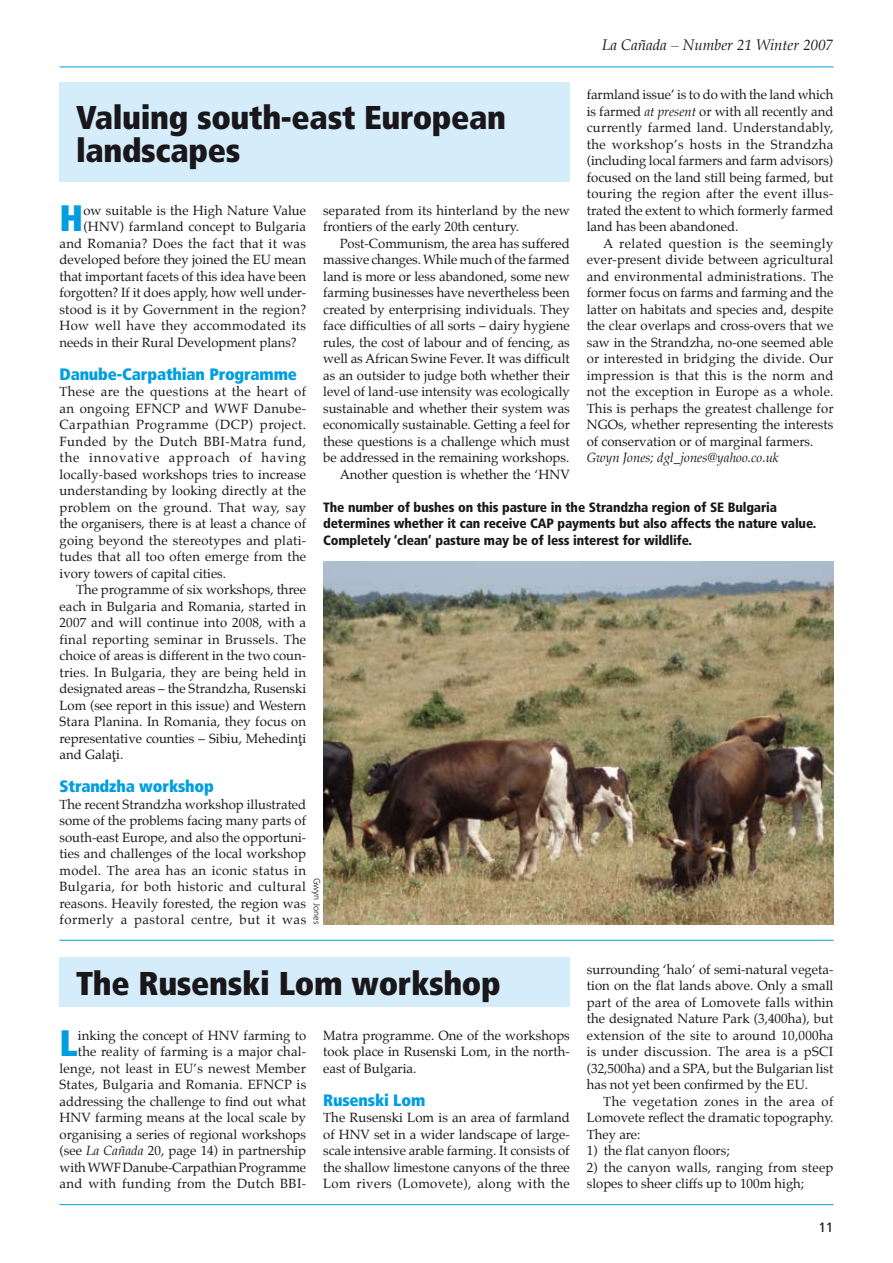
<style>
.page{position:relative;width:893px;height:1263px;background:#fff}
.page>*{position:absolute;margin:0;border:0;box-sizing:border-box;transform-origin:0 0}
.t1{font:900 condensed 36.75px "Frutiger";color:#009ee0}
.t2{font:900 condensed 33px/33px "Frutiger";letter-spacing:-.01em;color:#1a171b}
.t3{font:900 condensed 16.5px "Frutiger";letter-spacing:-.01em;color:#009ee0}
.t4{font:italic 15px "Palatino";color:#1a171b}
.t5{font:900 condensed 13.5px/16.5px "Frutiger";letter-spacing:-.01em;color:#1a171b}
.t6{font:13.5px "Frutiger";color:#1a171b}
.t7{font:13.2px/16.5px "Palatino";color:#1a171b;text-align:justify}
.t8{font:13.2px "Palatino";letter-spacing:.02em;color:#1a171b}
.t9{font:italic 13.2px "Palatino";color:#1a171b}
.t10{font:13.2px "Palatino";letter-spacing:.025em;color:#1a171b}
.t11{font:300 9px "Frutiger";color:#1a171b}
.s1{font-style:italic}
</style>
<div class="page">
<hr style="left:60px;top:1204px;width:773px;height:1px;background:#009ee0">
<hr style="left:60px;top:67px;width:773px;height:1px;background:#009ee0">
<div style="left:60px;top:957px;width:510px;height:50px;background:#d5edfa"></div>
<div style="left:60px;top:82px;width:510px;height:100px;background:#d5edfa"></div>
<img style="left:323px;top:561px;width:510px;height:363px">
<hr style="left:60px;top:940px;width:773px;height:1px;background:#009ee0">
<p class="t4" style="left:602px;top:35px;width:233px">La Cañada – Number 21 Winter 2007</p>
<p class="t7" style="left:587px;top:87px;width:248px">farmland issue’ is to do with the land which is farmed <span class="s1">at present</span> or with all recently and currently farmed land. Understandably, the workshop’s hosts in the Strandzha (including local farmers and farm advisors) focused on the land still being farmed, but touring the region after the event illus&shy;trated the extent to which formerly farmed land has been abandoned.</p>
<p class="t7" style="left:587px;top:236px;width:248px;text-indent:17px">A related question is the seemingly ever-present divide between agricultural and environmental administrations. The former focus on farms and farming and the latter on habitats and species and, despite the clear overlaps and cross-overs that we saw in the Strandzha, no-one seemed able or interested in bridging the divide. Our impression is that this is the norm and not the exception in Europe as a whole.<br>This is perhaps the greatest challenge for NGOs, whether representing the interests of conservation or of marginal farmers.</p>
<p class="t9" style="left:587px;top:450px;width:193px">Gwyn Jones; dgl_jones@yahoo.co.uk</p>
<p class="t5" style="left:323px;top:499px;width:495px">The number of bushes on this pasture in the Strandzha region of SE Bulgaria determines whether it can receive CAP payments but also affects the nature value.<br>Completely ‘clean’ pasture may be of less interest for wildlife.</p>
<h2 class="t2" style="left:76px;top:100px;width:432px">Valuing south-east European landscapes</h2>
<h1 class="t1" style="left:60px;top:196px;width:25px">H</h1>
<p class="t7" style="left:83px;top:203px;width:224px">ow suitable is the High Nature Value</p>
<p class="t7" style="left:323px;top:203px;width:248px">separated from its hinterland by the new frontiers of the early 20th century.</p>
<p class="t7" style="left:323px;top:236px;width:248px;text-align:right">Post-Communism, the area has suffered massive changes. While much of the farmed land is more or less abandoned, some new farming businesses have nevertheless been created by enterprising individuals. They face difficulties of all sorts – dairy hygiene rules, the cost of labour and of fencing, as well as African Swine Fever. It was difficult as an outsider to judge both whether their level of land-use intensity was ecologically sustainable and whether their system was economically sustainable. Getting a feel for these questions is a challenge which must be addressed in the remaining workshops.<br>Another question is whether the ‘HNV</p>
<p class="t7" style="left:83px;top:219px;width:224px">(HNV) farmland concept to Bulgaria</p>
<p class="t8" style="left:60px;top:234px;width:248px">and Romania? Does the fact that it was</p>
<p class="t7" style="left:60px;top:252px;width:248px">developed before they joined the EU mean</p>
<p class="t7" style="left:60px;top:269px;width:248px">that important facets of this idea have been</p>
<p class="t7" style="left:60px;top:285px;width:248px">forgotten? If it does apply, how well under-</p>
<p class="t7" style="left:60px;top:302px;width:248px">stood is it by Government in the region?</p>
<p class="t10" style="left:60px;top:317px;width:248px">How well have they accommodated its</p>
<p class="t7" style="left:60px;top:335px;width:239px">needs in their Rural Development plans?</p>
<p class="t3" style="left:60px;top:364px;width:239px">Danube-Carpathian Programme</p>
<p class="t7" style="left:60px;top:384px;width:248px">These are the questions at the heart of an ongoing EFNCP and WWF Danube-Carpathian Programme (DCP) project.<br>Funded by the Dutch BBI-Matra fund, the innovative approach of having locally-based workshops tries to increase understanding by looking directly at the problem on the ground. That way, say the organisers, there is at least a chance of going beyond the stereotypes and plati&shy;tudes that all too often emerge from the ivory towers of capital cities.</p>
<p class="t7" style="left:60px;top:582px;width:248px;text-indent:17px">The programme of six workshops, three each in Bulgaria and Romania, started in 2007 and will continue into 2008, with a final reporting seminar in Brussels. The choice of areas is different in the two coun&shy;tries. In Bulgaria, they are being held in designated areas – the Strandzha, Rusenski Lom (see report in this issue) and Western Stara Planina. In Romania, they focus on representative counties – Sibiu, Mehedinţi and Galaţi.</p>
<p class="t3" style="left:60px;top:776px;width:156px">Strandzha workshop</p>
<p class="t7" style="left:60px;top:797px;width:248px">The recent Strandzha workshop illustrated some of the problems facing many parts of south-east Europe, and also the opportuni&shy;ties and challenges of the local workshop model. The area has an iconic status in Bulgaria, for both historic and cultural reasons. Heavily forested, the region was formerly a pastoral centre, but it was</p>
<p class="t11" style="left:322px;top:878px;width:48px;rotate:90deg">Gwyn Jones</p>
<h2 class="t2" style="left:76px;top:967px;width:426px">The Rusenski Lom workshop</h2>
<h1 class="t1" style="left:60px;top:1021px;width:20px">L</h1>
<p class="t7" style="left:60px;top:1028px;width:248px;text-align:right">inking the concept of HNV farming to the reality of farming is a major chal&shy;lenge, not least in EU’s newest Member States, Bulgaria and Romania. EFNCP is addressing the challenge to find out what HNV farming means at the local scale by organising a series of regional workshops (see <span class="s1">La Cañada</span> 20, page 14) in partnership with WWF Danube-Carpathian Programme and with funding from the Dutch BBI-</p>
<p class="t7" style="left:323px;top:1028px;width:248px">Matra programme. One of the workshops took place in Rusenski Lom, in the north&shy;east of Bulgaria.</p>
<p class="t3" style="left:323px;top:1090px;width:104px">Rusenski Lom</p>
<p class="t7" style="left:323px;top:1110px;width:248px">The Rusenski Lom is an area of farmland of HNV set in a wider landscape of large&shy;scale intensive arable farming. It consists of the shallow limestone canyons of the three Lom rivers (Lomovete), along with the</p>
<p class="t7" style="left:587px;top:962px;width:248px">surrounding ‘halo’ of semi-natural vegeta&shy;tion on the flat lands above. Only a small part of the area of Lomovete falls within the designated Nature Park (3,400ha), but extension of the site to around 10,000ha is under discussion. The area is a pSCI (32,500ha) and a SPA, but the Bulgarian list has not yet been confirmed by the EU.</p>
<p class="t7" style="left:587px;top:1094px;width:248px;text-indent:17px">The vegetation zones in the area of Lomovete reflect the dramatic topography.<br>They are:</p>
<p class="t7" style="left:587px;top:1143px;width:144px">1) the flat canyon floors;</p>
<p class="t7" style="left:587px;top:1160px;width:248px">2) the canyon walls, ranging from steep slopes to sheer cliffs up to 100m high;</p>
<p class="t6" style="left:818px;top:1219px;width:7px">11</p>
</div>
